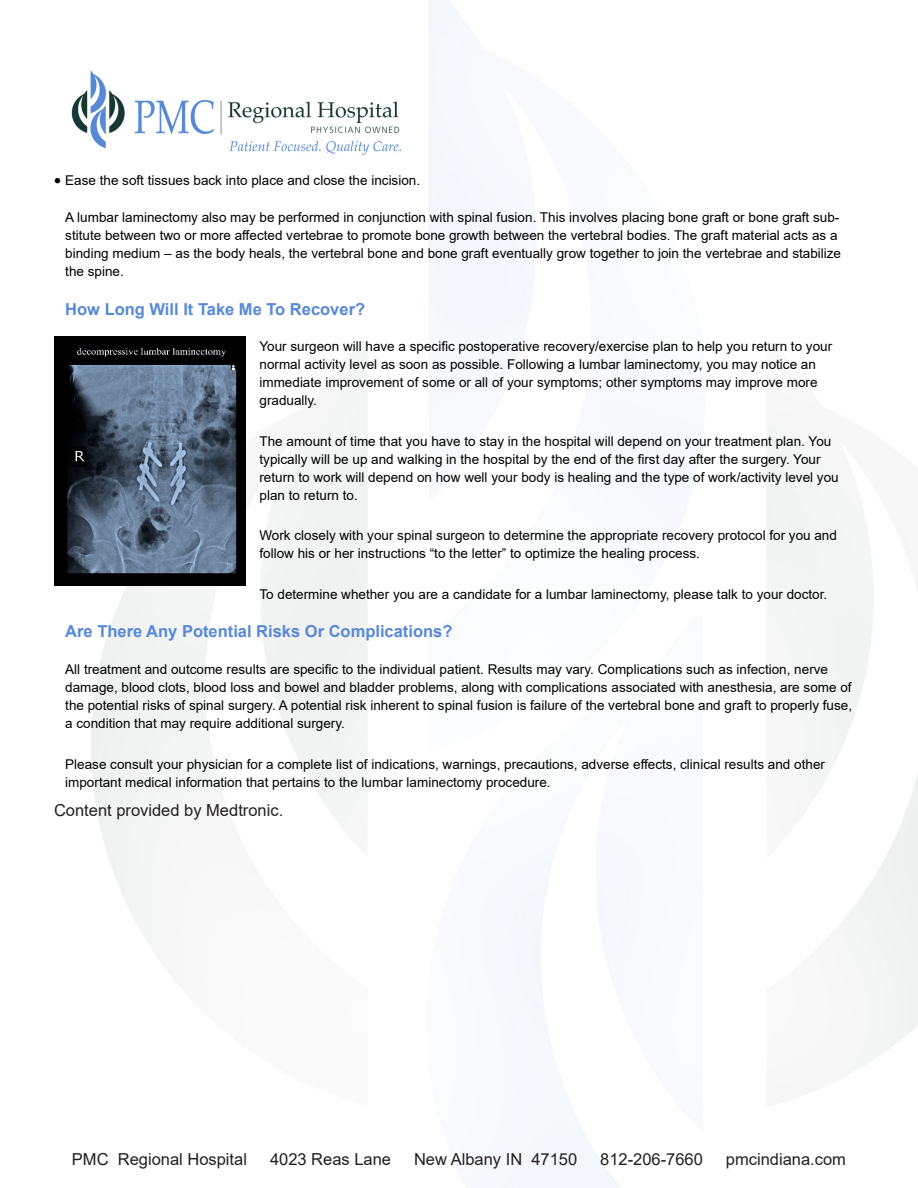
<style>
.page{position:relative;width:918px;height:1188px;background:#fff}
.page>*{position:absolute;margin:0;border:0;box-sizing:border-box;transform-origin:0 0}
.t1{font:16.5px "Arial";color:#231f20}
.t2{font:700 16.5px "Arial";color:#5889d6}
.t3{font:13.5px/18px "Arial";color:#000}
</style>
<div class="page">
<img style="left:54px;top:0;width:864px;height:1188px">
<img style="left:54px;top:337px;width:192px;height:248px">
<p class="t3" style="left:54px;top:172px;width:368px">• Ease the soft tissues back into place and close the incision.</p>
<p class="t3" style="left:65px;top:208px;width:777px">A lumbar laminectomy also may be performed in conjunction with spinal fusion. This involves placing bone graft or bone graft sub&shy;stitute between two or more affected vertebrae to promote bone growth between the vertebral bodies. The graft material acts as a binding medium – as the body heals, the vertebral bone and bone graft eventually grow together to join the vertebrae and stabilize the spine.</p>
<p class="t2" style="left:65px;top:297px;width:301px">How Long Will It Take Me To Recover?</p>
<p class="t3" style="left:260px;top:338px;width:574px">Your surgeon will have a specific postoperative recovery/exercise plan to help you return to your normal activity level as soon as possible. Following a lumbar laminectomy, you may notice an immediate improvement of some or all of your symptoms; other symptoms may improve more gradually.</p>
<p class="t3" style="left:260px;top:432px;width:581px">The amount of time that you have to stay in the hospital will depend on your treatment plan. You typically will be up and walking in the hospital by the end of the first day after the surgery. Your return to work will depend on how well your body is healing and the type of work/activity level you plan to return to.</p>
<p class="t3" style="left:260px;top:527px;width:579px">Work closely with your spinal surgeon to determine the appropriate recovery protocol for you and follow his or her instructions “to the letter” to optimize the healing process.</p>
<p class="t3" style="left:260px;top:585px;width:569px">To determine whether you are a candidate for a lumbar laminectomy, please talk to your doctor.</p>
<p class="t2" style="left:65px;top:620px;width:389px">Are There Any Potential Risks Or Complications?</p>
<p class="t3" style="left:65px;top:660px;width:788px">All treatment and outcome results are specific to the individual patient. Results may vary. Complications such as infection, nerve damage, blood clots, blood loss and bowel and bladder problems, along with complications associated with anesthesia, are some of the potential risks of spinal surgery. A potential risk inherent to spinal fusion is failure of the vertebral bone and graft to properly fuse, a condition that may require additional surgery.</p>
<p class="t3" style="left:65px;top:755px;width:761px">Please consult your physician for a complete list of indications, warnings, precautions, adverse effects, clinical results and other important medical information that pertains to the lumbar laminectomy procedure.</p>
<p class="t1" style="left:54px;top:799px;width:231px">Content provided by Medtronic.</p>
<p class="t1" style="left:72px;top:1148px;width:177px">PMC Regional Hospital</p>
<p class="t1" style="left:270px;top:1148px;width:123px">4023 Reas Lane</p>
<p class="t1" style="left:414px;top:1148px;width:165px">New Albany IN 47150</p>
<p class="t1" style="left:600px;top:1148px;width:104px">812-206-7660</p>
<p class="t1" style="left:726px;top:1148px;width:122px">pmcindiana.com</p>
</div>
